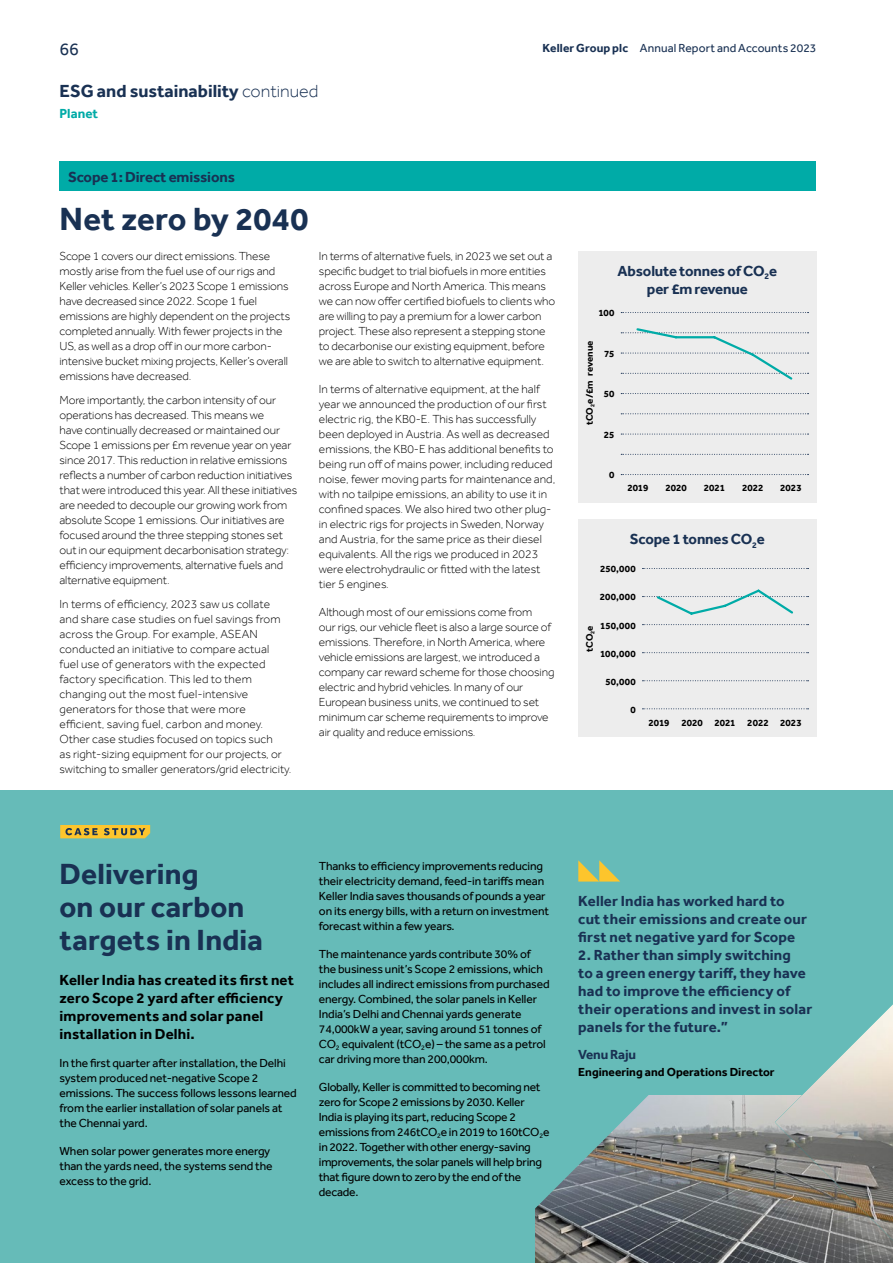
<style>
.page{position:relative;width:893px;height:1263px;background:#fff}
.page>*{position:absolute;margin:0;border:0;box-sizing:border-box;transform-origin:0 0}
.Large_Copy__22pt____Blue{font:700 33px "Effra";letter-spacing:.005em;color:#193153}
.Large_Copy__22pt____Blue-2{font:700 30px/33px "Effra";letter-spacing:.005em;color:#193153}
.Page_Title_Continued{font:700 18px "Effra";color:#193153}
.t1{font:18px "Effra";color:#193153}
.Large_Copy__10pt____Blue{font:700 15px/18px "Effra";letter-spacing:.01em;color:#193153}
.Large_Copy__10pt____Text{font:700 15px/18px "Effra";letter-spacing:.01em;color:#000}
.Subhead_Level_1{font:700 15px/18px "Effra";letter-spacing:-.01em;color:#193153;text-align:center}
.Sign_Off_Name{font:700 13.5px "Effra";letter-spacing:-.01em;color:#193153}
.Page_Subtitle{font:700 13.5px "Effra";letter-spacing:.005em;color:#00aba7}
.Body_Copy{font:300 12px/15px "Effra";letter-spacing:-.01em;color:#000}
.Body_Copy-2{font:12px/15px "Effra";letter-spacing:-.01em;color:#000}
.Body_Copy-3{font:300 12px/15px "Effra";letter-spacing:.01em;color:#000}
.t2{font:12px "Effra";letter-spacing:.01em;color:#193153}
.Sign_Off_Title{font:700 12px "Effra";color:#000}
.Chart_C__6_5pt{font:700 9.75px "Effra";letter-spacing:.005em;color:#000}
.Chart_R__6_5pt{font:700 9.75px "Effra";letter-spacing:.03em;color:#000}
.s1{font-weight:700}
.s2{font-weight:300}
</style>
<div class="page">
<div style="left:0;top:791px;width:893px;height:472px;background:#66bbb8"></div>
<img style="left:535px;top:1095px;width:358px;height:168px">
<svg style="left:535px;top:1095px;width:148px;height:115px"></svg>
<img style="left:775px;top:1004px;width:118px;height:236px">
<svg style="left:578px;top:860px;width:42px;height:21px"></svg>
<div style="left:578px;top:251px;width:238px;height:252px;background:#ededed"></div>
<div style="left:578px;top:520px;width:238px;height:217px;background:#ededed"></div>
<svg style="left:621px;top:312px;width:187px;height:1px"></svg>
<svg style="left:642px;top:568px;width:166px;height:1px"></svg>
<svg style="left:642px;top:652px;width:166px;height:1px"></svg>
<svg style="left:621px;top:393px;width:187px;height:1px"></svg>
<svg style="left:621px;top:434px;width:187px;height:1px"></svg>
<svg style="left:621px;top:454px;width:187px;height:1px"></svg>
<svg style="left:642px;top:680px;width:166px;height:1px"></svg>
<svg style="left:642px;top:624px;width:166px;height:1px"></svg>
<svg style="left:621px;top:413px;width:187px;height:1px"></svg>
<svg style="left:621px;top:474px;width:187px;height:1px"></svg>
<svg style="left:642px;top:708px;width:166px;height:1px"></svg>
<svg style="left:642px;top:589px;width:166px;height:26px"></svg>
<svg style="left:621px;top:328px;width:187px;height:52px"></svg>
<div style="left:60px;top:162px;width:756px;height:29px;background:#00aba7"></div>
<svg style="left:60px;top:825px;width:90px;height:13px"></svg>
<h3 class="t1" style="left:60px;top:38px;width:21px">66</h3>
<p class="t2" style="left:543px;top:41px;width:275px"><span class="s1">Keller Group plc</span> Annual Report and Accounts 2023</p>
<p class="Page_Title_Continued" style="left:60px;top:80px;width:260px">ESG and sustainability <span class="s2">continued</span></p>
<p class="Page_Subtitle" style="left:60px;top:105px;width:40px">Planet</p>
<p class="Subhead_Level_1" style="left:68px;top:168px;width:168px">Scope 1: Direct emissions</p>
<p class="Large_Copy__22pt____Blue" style="left:60px;top:199px;width:250px">Net zero by 2040</p>
<p class="Body_Copy" style="left:60px;top:249px;width:232px">Scope 1 covers our direct emissions. These mostly arise from the fuel use of our rigs and Keller vehicles. Keller’s 2023 Scope 1 emissions have decreased since 2022. Scope 1 fuel emissions are highly dependent on the projects completed annually. With fewer projects in the US, as well as a drop off in our more carbon&shy;intensive bucket mixing projects, Keller’s overall emissions have decreased.</p>
<p class="Body_Copy" style="left:60px;top:392px;width:239px">More importantly, the carbon intensity of our operations has decreased. This means we<br>have continually decreased or maintained our Scope 1 emissions per £m revenue year on year since 2017. This reduction in relative emissions reflects a number of carbon reduction initiatives that were introduced this year. All these initiatives are needed to decouple our growing work from absolute Scope 1 emissions. Our initiatives are focused around the three stepping stones set out in our equipment decarbonisation strategy: efficiency improvements, alternative fuels and alternative equipment.</p>
<p class="Body_Copy-3" style="left:60px;top:596px;width:233px">In terms of efficiency, 2023 saw us collate and share case studies on fuel savings from across the Group. For example, ASEAN conducted an initiative to compare actual fuel use of generators with the expected factory specification. This led to them changing out the most fuel-intensive generators for those that were more efficient, saving fuel, carbon and money.<br>Other case studies focused on topics such<br>as right-sizing equipment for our projects, or switching to smaller generators/grid electricity.</p>
<p class="Body_Copy" style="left:319px;top:249px;width:238px">In terms of alternative fuels, in 2023 we set out a specific budget to trial biofuels in more entities across Europe and North America. This means we can now offer certified biofuels to clients who are willing to pay a premium for a lower carbon project. These also represent a stepping stone to decarbonise our existing equipment, before we are able to switch to alternative equipment.</p>
<p class="Body_Copy" style="left:319px;top:382px;width:238px">In terms of alternative equipment, at the half year we announced the production of our first electric rig, the KB0-E. This has successfully been deployed in Austria. As well as decreased emissions, the KB0-E has additional benefits to being run off of mains power, including reduced noise, fewer moving parts for maintenance and, with no tailpipe emissions, an ability to use it in confined spaces. We also hired two other plug&shy;in electric rigs for projects in Sweden, Norway and Austria, for the same price as their diesel equivalents. All the rigs we produced in 2023 were electrohydraulic or fitted with the latest tier 5 engines.</p>
<p class="Body_Copy" style="left:319px;top:604px;width:237px">Although most of our emissions come from<br>our rigs, our vehicle fleet is also a large source of emissions. Therefore, in North America, where vehicle emissions are largest, we introduced a company car reward scheme for those choosing electric and hybrid vehicles. In many of our European business units, we continued to set minimum car scheme requirements to improve air quality and reduce emissions.</p>
<p class="Subhead_Level_1" style="left:618px;top:261px;width:161px">Absolute tonnes of CO<sub>2</sub>e per £m revenue</p>
<p class="Chart_R__6_5pt" style="left:598px;top:307px;width:18px">100</p>
<p class="Chart_C__6_5pt" style="left:584px;top:425px;width:86px;rotate:-90deg">tCO<sub>2</sub>e/£m revenue</p>
<p class="Chart_R__6_5pt" style="left:604px;top:348px;width:12px">75</p>
<p class="Chart_R__6_5pt" style="left:604px;top:388px;width:12px">50</p>
<p class="Chart_R__6_5pt" style="left:604px;top:429px;width:12px">25</p>
<p class="Chart_R__6_5pt" style="left:609px;top:469px;width:7px">0</p>
<p class="Chart_C__6_5pt" style="left:627px;top:482px;width:22px">2019</p>
<p class="Chart_C__6_5pt" style="left:665px;top:482px;width:23px">2020</p>
<p class="Chart_C__6_5pt" style="left:704px;top:482px;width:23px">2021</p>
<p class="Chart_C__6_5pt" style="left:742px;top:482px;width:23px">2022</p>
<p class="Chart_C__6_5pt" style="left:780px;top:482px;width:23px">2023</p>
<p class="Subhead_Level_1" style="left:630px;top:530px;width:136px">Scope 1 tonnes CO<sub>2</sub>e</p>
<p class="Chart_R__6_5pt" style="left:600px;top:563px;width:37px">250,000</p>
<p class="Chart_R__6_5pt" style="left:600px;top:591px;width:37px">200,000</p>
<p class="Chart_R__6_5pt" style="left:600px;top:619px;width:37px">150,000</p>
<p class="Chart_C__6_5pt" style="left:584px;top:652px;width:28px;rotate:-90deg">tCO<sub>2</sub>e</p>
<p class="Chart_R__6_5pt" style="left:600px;top:647px;width:37px">100,000</p>
<p class="Chart_R__6_5pt" style="left:605px;top:675px;width:32px">50,000</p>
<p class="Chart_R__6_5pt" style="left:630px;top:703px;width:7px">0</p>
<p class="Chart_C__6_5pt" style="left:649px;top:716px;width:22px">2019</p>
<p class="Chart_C__6_5pt" style="left:681px;top:716px;width:23px">2020</p>
<p class="Chart_C__6_5pt" style="left:714px;top:716px;width:23px">2021</p>
<p class="Chart_C__6_5pt" style="left:747px;top:716px;width:23px">2022</p>
<p class="Chart_C__6_5pt" style="left:780px;top:716px;width:23px">2023</p>
<p class="Large_Copy__22pt____Blue-2" style="left:60px;top:857px;width:205px">Delivering<br>on our carbon targets in India</p>
<p class="Large_Copy__10pt____Text" style="left:60px;top:971px;width:236px">Keller India has created its first net zero Scope 2 yard after efficiency improvements and solar panel installation in Delhi.</p>
<p class="Body_Copy-2" style="left:60px;top:1055px;width:239px">In the first quarter after installation, the Delhi system produced net-negative Scope 2 emissions. The success follows lessons learned from the earlier installation of solar panels at the Chennai yard.</p>
<p class="Body_Copy-2" style="left:60px;top:1143px;width:215px">When solar power generates more energy than the yards need, the systems send the excess to the grid.</p>
<p class="Body_Copy-2" style="left:319px;top:858px;width:232px">Thanks to efficiency improvements reducing their electricity demand, feed-in tariffs mean Keller India saves thousands of pounds a year on its energy bills, with a return on investment forecast within a few years.</p>
<p class="Body_Copy-2" style="left:319px;top:946px;width:232px">The maintenance yards contribute 30% of the business unit’s Scope 2 emissions, which includes all indirect emissions from purchased energy. Combined, the solar panels in Keller India’s Delhi and Chennai yards generate 74,000kW a year, saving around 51 tonnes of CO<sub>2</sub> equivalent (tCO<sub>2</sub>e) – the same as a petrol car driving more than 200,000km.</p>
<p class="Body_Copy-2" style="left:319px;top:1079px;width:232px">Globally, Keller is committed to becoming net zero for Scope 2 emissions by 2030. Keller India is playing its part, reducing Scope 2 emissions from 246tCO<sub>2</sub>e in 2019 to 160tCO<sub>2</sub>e in 2022. Together with other energy-saving improvements, the solar panels will help bring that figure down to zero by the end ofthe decade.</p>
<p class="Large_Copy__10pt____Blue" style="left:578px;top:892px;width:230px">Keller India has worked hard to cut their emissions and create our first net negative yard for Scope</p>
<p class="Large_Copy__10pt____Blue" style="left:578px;top:946px;width:236px">2. Rather than simply switching<br>to a green energy tariff, they have had to improve the efficiency of their operations and invest in solar panels for the future.”</p>
<p class="Sign_Off_Name" style="left:578px;top:1046px;width:59px">Venu Raju</p>
<p class="Sign_Off_Title" style="left:578px;top:1065px;width:198px">Engineering and Operations Director</p>
</div>
